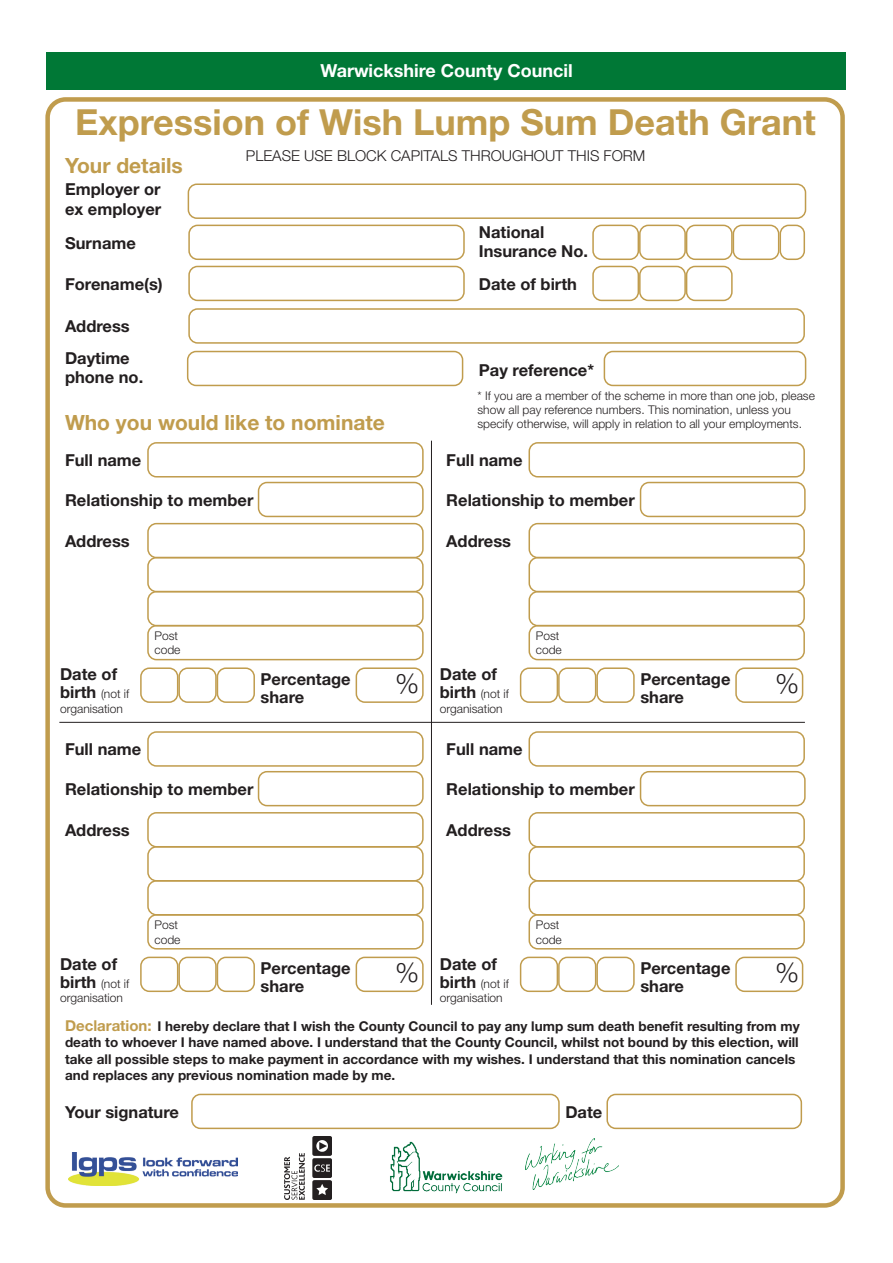
<style>
.page{position:relative;width:893px;height:1263px;background:#fff}
.page>*{position:absolute;margin:0;border:0;box-sizing:border-box;transform-origin:0 0}
.t1{font:700 36px "Helvetica Neue";color:#c09c4d}
.t2{font:300 27px "Helvetica Neue";color:#231f20}
.t3{font:700 21px "Helvetica Neue";color:#c09c4d}
.t4{font:700 18px "Helvetica Neue";color:#fff}
.t5{font:700 16.5px/18px "Helvetica Neue";color:#231f20}
.t6{font:300 15px "Helvetica Neue";color:#231f20}
.t7{font:700 13.5px/16.2px "Helvetica Neue";color:#231f20}
.t8{font:300 12px/14.4px "Helvetica Neue";color:#231f20}
.s1{font-weight:700;font-size:16.5px}
.s2{font-size:15px;color:#c09c4d}
</style>
<div class="page">
<div style="left:45px;top:97px;width:800px;height:1111px;border:4px solid #c09c4d;border-radius:18px"></div>
<div style="left:47px;top:53px;width:799px;height:37px;background:#007836"></div>
<div style="left:188px;top:183px;width:618px;height:36px;border:2px solid #c09c4d;border-radius:9px"></div>
<div style="left:147px;top:442px;width:277px;height:35px;border:2px solid #c09c4d;border-radius:9px"></div>
<div style="left:147px;top:731px;width:277px;height:36px;border:2px solid #c09c4d;border-radius:9px"></div>
<div style="left:191px;top:1094px;width:369px;height:35px;border:2px solid #c09c4d;border-radius:9px"></div>
<div style="left:606px;top:1094px;width:196px;height:35px;border:2px solid #c09c4d;border-radius:9px"></div>
<div style="left:258px;top:482px;width:166px;height:35px;border:2px solid #c09c4d;border-radius:9px"></div>
<div style="left:258px;top:771px;width:166px;height:35px;border:2px solid #c09c4d;border-radius:9px"></div>
<div style="left:147px;top:523px;width:277px;height:35px;border:2px solid #c09c4d;border-radius:9px"></div>
<div style="left:147px;top:812px;width:277px;height:35px;border:2px solid #c09c4d;border-radius:9px"></div>
<div style="left:528px;top:523px;width:277px;height:35px;border:2px solid #c09c4d;border-radius:9px"></div>
<div style="left:528px;top:812px;width:277px;height:35px;border:2px solid #c09c4d;border-radius:9px"></div>
<div style="left:147px;top:557px;width:277px;height:35px;border:2px solid #c09c4d;border-radius:9px"></div>
<div style="left:147px;top:846px;width:277px;height:35px;border:2px solid #c09c4d;border-radius:9px"></div>
<div style="left:528px;top:557px;width:277px;height:35px;border:2px solid #c09c4d;border-radius:9px"></div>
<div style="left:528px;top:846px;width:277px;height:35px;border:2px solid #c09c4d;border-radius:9px"></div>
<div style="left:147px;top:591px;width:277px;height:35px;border:2px solid #c09c4d;border-radius:9px"></div>
<div style="left:147px;top:880px;width:277px;height:35px;border:2px solid #c09c4d;border-radius:9px"></div>
<div style="left:528px;top:591px;width:277px;height:35px;border:2px solid #c09c4d;border-radius:9px"></div>
<div style="left:528px;top:880px;width:277px;height:35px;border:2px solid #c09c4d;border-radius:9px"></div>
<div style="left:147px;top:625px;width:277px;height:35px;border:2px solid #c09c4d;border-radius:9px"></div>
<div style="left:147px;top:914px;width:277px;height:35px;border:2px solid #c09c4d;border-radius:9px"></div>
<div style="left:528px;top:625px;width:277px;height:35px;border:2px solid #c09c4d;border-radius:9px"></div>
<div style="left:528px;top:914px;width:277px;height:35px;border:2px solid #c09c4d;border-radius:9px"></div>
<div style="left:528px;top:442px;width:277px;height:35px;border:2px solid #c09c4d;border-radius:9px"></div>
<div style="left:528px;top:731px;width:277px;height:36px;border:2px solid #c09c4d;border-radius:9px"></div>
<div style="left:640px;top:482px;width:166px;height:35px;border:2px solid #c09c4d;border-radius:9px"></div>
<div style="left:640px;top:771px;width:166px;height:35px;border:2px solid #c09c4d;border-radius:9px"></div>
<div style="left:188px;top:225px;width:277px;height:35px;border:2px solid #c09c4d;border-radius:9px"></div>
<div style="left:188px;top:266px;width:277px;height:35px;border:2px solid #c09c4d;border-radius:9px"></div>
<div style="left:188px;top:308px;width:617px;height:36px;border:2px solid #c09c4d;border-radius:9px"></div>
<div style="left:187px;top:351px;width:276px;height:35px;border:2px solid #c09c4d;border-radius:9px"></div>
<div style="left:604px;top:351px;width:202px;height:35px;border:2px solid #c09c4d;border-radius:9px"></div>
<div style="left:592px;top:225px;width:47px;height:35px;border:2px solid #c09c4d;border-radius:9px"></div>
<div style="left:592px;top:266px;width:47px;height:35px;border:2px solid #c09c4d;border-radius:9px"></div>
<div style="left:639px;top:225px;width:47px;height:35px;border:2px solid #c09c4d;border-radius:9px"></div>
<div style="left:639px;top:266px;width:47px;height:35px;border:2px solid #c09c4d;border-radius:9px"></div>
<div style="left:686px;top:225px;width:47px;height:35px;border:2px solid #c09c4d;border-radius:9px"></div>
<div style="left:686px;top:266px;width:47px;height:35px;border:2px solid #c09c4d;border-radius:9px"></div>
<div style="left:733px;top:225px;width:46px;height:35px;border:2px solid #c09c4d;border-radius:9px"></div>
<div style="left:779px;top:225px;width:26px;height:35px;border:2px solid #c09c4d;border-radius:9px"></div>
<div style="left:140px;top:667px;width:38px;height:36px;border:2px solid #c09c4d;border-radius:9px"></div>
<div style="left:140px;top:957px;width:38px;height:35px;border:2px solid #c09c4d;border-radius:9px"></div>
<div style="left:520px;top:667px;width:38px;height:36px;border:2px solid #c09c4d;border-radius:9px"></div>
<div style="left:520px;top:957px;width:38px;height:35px;border:2px solid #c09c4d;border-radius:9px"></div>
<div style="left:178px;top:667px;width:39px;height:36px;border:2px solid #c09c4d;border-radius:9px"></div>
<div style="left:178px;top:957px;width:39px;height:35px;border:2px solid #c09c4d;border-radius:9px"></div>
<div style="left:558px;top:667px;width:38px;height:36px;border:2px solid #c09c4d;border-radius:9px"></div>
<div style="left:558px;top:957px;width:38px;height:35px;border:2px solid #c09c4d;border-radius:9px"></div>
<div style="left:217px;top:667px;width:38px;height:36px;border:2px solid #c09c4d;border-radius:9px"></div>
<div style="left:217px;top:957px;width:38px;height:35px;border:2px solid #c09c4d;border-radius:9px"></div>
<div style="left:596px;top:667px;width:39px;height:36px;border:2px solid #c09c4d;border-radius:9px"></div>
<div style="left:596px;top:957px;width:39px;height:35px;border:2px solid #c09c4d;border-radius:9px"></div>
<div style="left:356px;top:667px;width:68px;height:36px;border:2px solid #c09c4d;border-radius:9px"></div>
<div style="left:356px;top:957px;width:68px;height:35px;border:2px solid #c09c4d;border-radius:9px"></div>
<div style="left:735px;top:667px;width:68px;height:36px;border:2px solid #c09c4d;border-radius:9px"></div>
<div style="left:735px;top:957px;width:68px;height:35px;border:2px solid #c09c4d;border-radius:9px"></div>
<hr style="left:431px;top:441px;width:1px;height:564px;background:#231f20">
<hr style="left:59px;top:722px;width:746px;height:1px;background:#231f20">
<img style="left:525px;top:1138px;width:93px;height:51px">
<img style="left:390px;top:1141px;width:113px;height:53px">
<img style="left:69px;top:1152px;width:169px;height:34px">
<img style="left:284px;top:1136px;width:47px;height:63px">
<p class="t4" style="left:320px;top:59px;width:254px">Warwickshire County Council</p>
<h1 class="t1" style="left:75px;top:99px;width:742px">Expression of Wish Lump Sum Death Grant</h1>
<p class="t6" style="left:246px;top:146px;width:401px">PLEASE USE BLOCK CAPITALS THROUGHOUT THIS FORM</p>
<p class="t3" style="left:65px;top:153px;width:119px">Your details</p>
<p class="t5" style="left:65px;top:179px;width:98px;line-height:19.8px">Employer or ex employer</p>
<p class="t5" style="left:65px;top:234px;width:72px">Surname</p>
<p class="t5" style="left:65px;top:275px;width:99px">Forename(s)</p>
<p class="t5" style="left:65px;top:311px;width:66px;line-height:31.2px">Address<br>Daytime</p>
<p class="t5" style="left:65px;top:368px;width:80px">phone no.</p>
<p class="t5" style="left:479px;top:221px;width:111px;line-height:19.8px">National<br>Insurance No.</p>
<p class="t5" style="left:479px;top:275px;width:100px">Date of birth</p>
<p class="t5" style="left:479px;top:360px;width:117px">Pay reference*</p>
<p class="t8" style="left:477px;top:388px;width:339px">* If you are a member of the scheme in more than one job, please show all pay reference numbers. This nomination, unless you</p>
<p class="t3" style="left:65px;top:410px;width:321px">Who you would like to nominate</p>
<p class="t8" style="left:477px;top:417px;width:326px">specify otherwise, will apply in relation to all your employments.</p>
<p class="t5" style="left:65px;top:451px;width:78px">Full name</p>
<p class="t5" style="left:446px;top:451px;width:78px">Full name</p>
<p class="t5" style="left:65px;top:491px;width:190px">Relationship to member</p>
<p class="t5" style="left:446px;top:491px;width:190px">Relationship to member</p>
<p class="t5" style="left:65px;top:532px;width:66px">Address</p>
<p class="t5" style="left:446px;top:532px;width:66px">Address</p>
<p class="t8" style="left:154px;top:628px;width:28px">Post code</p>
<p class="t8" style="left:536px;top:628px;width:28px">Post code</p>
<p class="t5" style="left:60px;top:665px;width:59px">Date of</p>
<p class="t8" style="left:60px;top:687px;width:71px"><span class="s1">birth</span> (not if organisation</p>
<p class="t5" style="left:261px;top:669px;width:92px">Percentage share</p>
<h2 class="t2" style="left:395px;top:667px;width:26px">%</h2>
<p class="t5" style="left:440px;top:665px;width:59px">Date of</p>
<p class="t8" style="left:440px;top:687px;width:71px"><span class="s1">birth</span> (not if organisation</p>
<p class="t5" style="left:640px;top:669px;width:92px">Percentage share</p>
<h2 class="t2" style="left:775px;top:667px;width:26px">%</h2>
<p class="t5" style="left:65px;top:740px;width:78px">Full name</p>
<p class="t5" style="left:446px;top:740px;width:78px">Full name</p>
<p class="t5" style="left:65px;top:780px;width:190px">Relationship to member</p>
<p class="t5" style="left:446px;top:780px;width:190px">Relationship to member</p>
<p class="t5" style="left:65px;top:821px;width:66px">Address</p>
<p class="t5" style="left:446px;top:821px;width:66px">Address</p>
<p class="t8" style="left:154px;top:917px;width:28px">Post code</p>
<p class="t8" style="left:536px;top:917px;width:28px">Post code</p>
<p class="t5" style="left:60px;top:954px;width:59px">Date of</p>
<p class="t8" style="left:60px;top:976px;width:71px"><span class="s1">birth</span> (not if organisation</p>
<p class="t5" style="left:261px;top:958px;width:92px">Percentage share</p>
<h2 class="t2" style="left:395px;top:956px;width:26px">%</h2>
<p class="t5" style="left:440px;top:954px;width:59px">Date of</p>
<p class="t8" style="left:440px;top:976px;width:71px"><span class="s1">birth</span> (not if organisation</p>
<p class="t5" style="left:640px;top:958px;width:92px">Percentage share</p>
<h2 class="t2" style="left:775px;top:956px;width:26px">%</h2>
<p class="t7" style="left:65px;top:1018px;width:736px"><span class="s2">Declaration:</span> I hereby declare that I wish the County Council to pay any lump sum death benefit resulting from my death to whoever I have named above. I understand that the County Council, whilst not bound by this election, will take all possible steps to make payment in accordance with my wishes. I understand that this nomination cancels and replaces any previous nomination made by me.</p>
<p class="t5" style="left:65px;top:1103px;width:116px">Your signature</p>
<p class="t5" style="left:565px;top:1103px;width:38px">Date</p>
</div>
